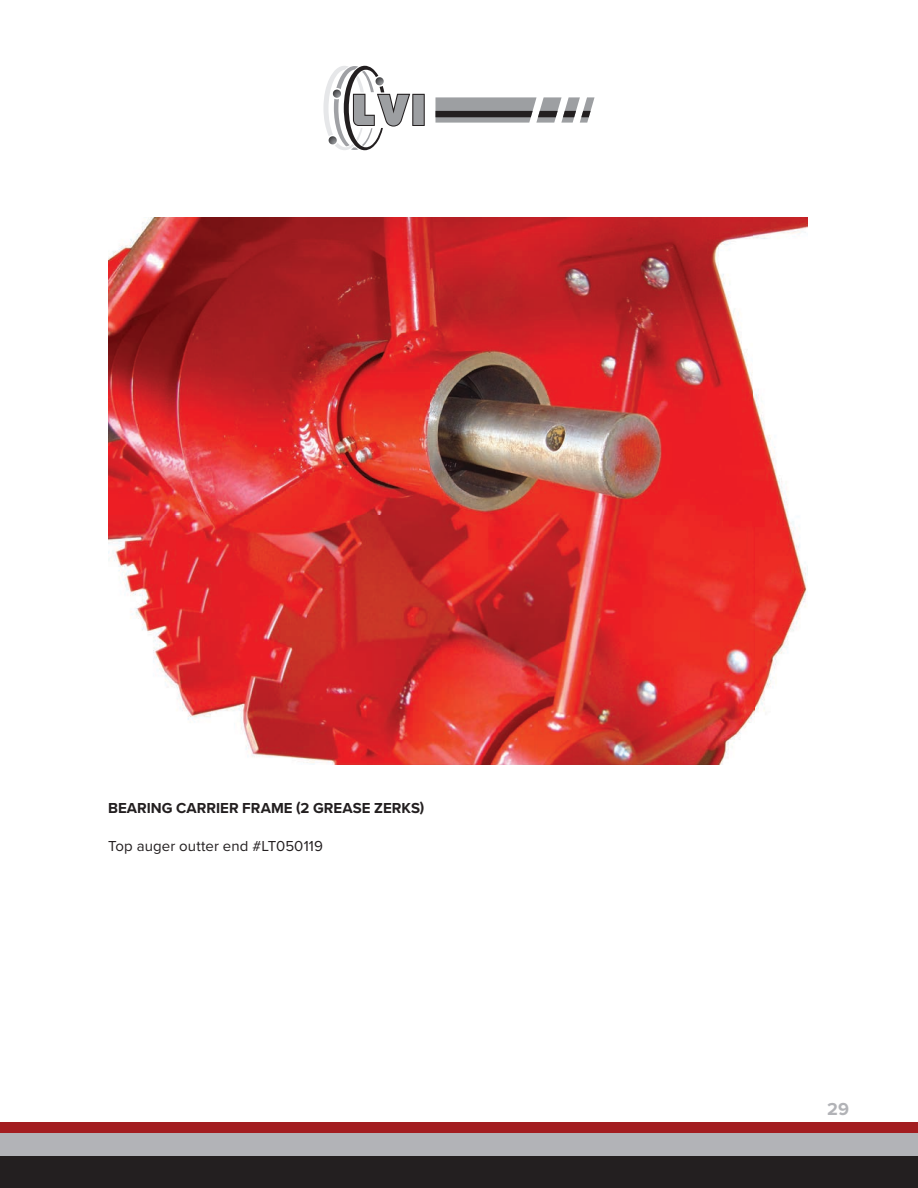
<style>
.page{position:relative;width:918px;height:1188px;background:#fff}
.page>*{position:absolute;margin:0;border:0;box-sizing:border-box;transform-origin:0 0}
.t1{font:700 18px "Proxima Nova";color:#b2b3b7}
.t2{font:700 15px "Proxima Nova";letter-spacing:.005em;color:#231f20}
.t3{font:15px "Proxima Nova";letter-spacing:.005em;color:#231f20}
</style>
<div class="page">
<div style="left:0;top:1123px;width:918px;height:65px;background:#a31d20"></div>
<div style="left:0;top:1134px;width:918px;height:54px;background:#b2b3b7"></div>
<div style="left:0;top:1157px;width:918px;height:31px;background:#231f20"></div>
<svg style="left:435px;top:97px;width:160px;height:26px;background:#969698"></svg>
<svg style="left:323px;top:66px;width:102px;height:84px"></svg>
<img style="left:108px;top:217px;width:700px;height:548px">
<p class="t2" style="left:108px;top:797px;width:318px">BEARING CARRIER FRAME (2 GREASE ZERKS)</p>
<p class="t3" style="left:108px;top:835px;width:217px">Top auger outter end #LT050119</p>
<p class="t1" style="left:827px;top:1095px;width:23px">29</p>
</div>
